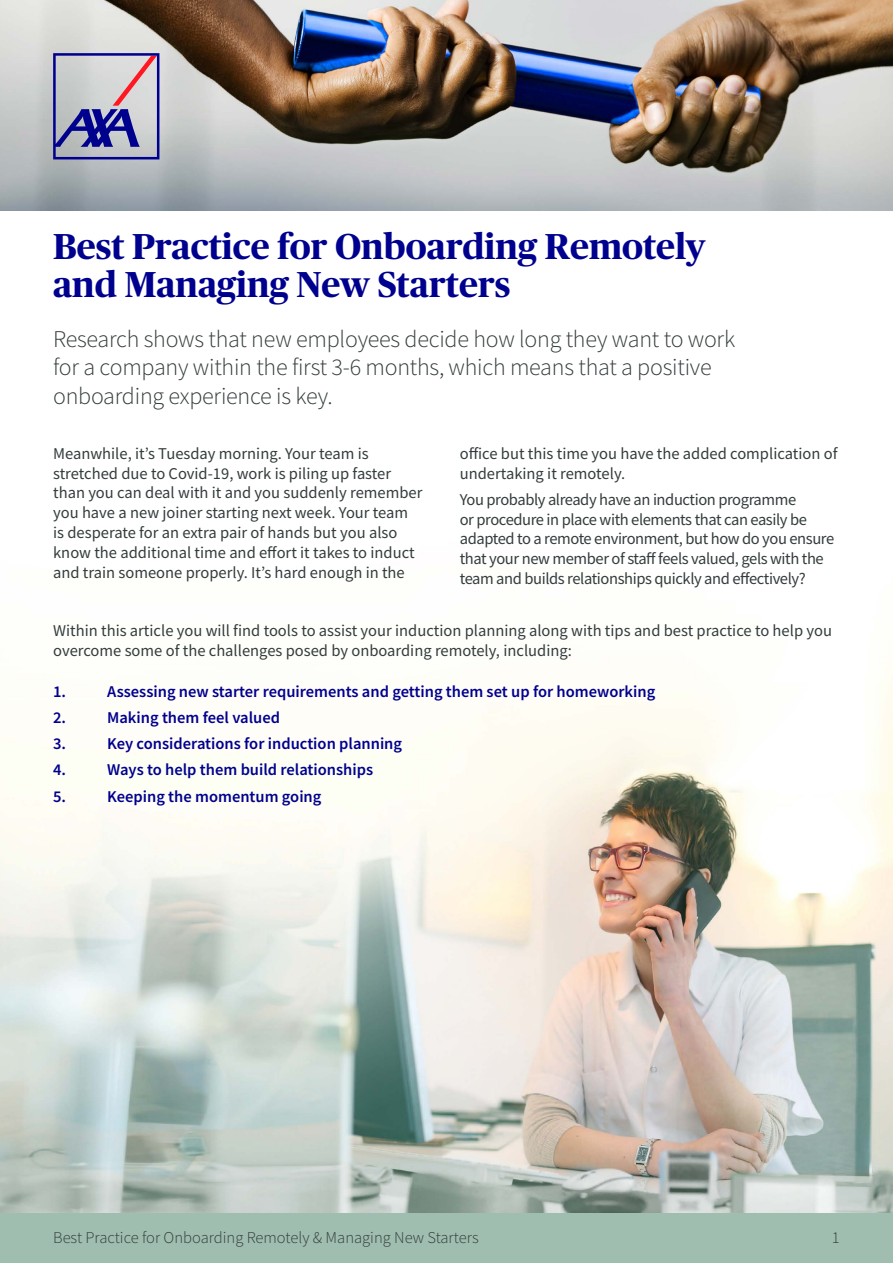
<style>
.page{position:relative;width:893px;height:1263px;background:#fff}
.page>*{position:absolute;margin:0;border:0;box-sizing:border-box;transform-origin:0 0}
.t1{font:700 36px/37.5px "Publico Headline";color:#00008f}
.t2{font:300 24px/28.8px "Source Sans Pro";letter-spacing:-.01em;color:#343c3d}
.t3{font:16.5px/19.8px "Source Sans Pro";color:#343c3d}
.t4{font:16.5px/19.8px "Source Sans Pro";letter-spacing:-.025em;color:#343c3d}
.t5{font:600 16.5px "Source Sans Pro";color:#00008f}
.t6{font:300 16.5px "Source Sans Pro";color:#343c3d}
</style>
<div class="page">
<div style="left:0;top:1210px;width:893px;height:53px;background:#9fbeaf"></div>
<img style="left:0;top:0;width:893px;height:210px">
<svg style="left:53px;top:53px;width:106px;height:106px;background:#a09cbc"></svg>
<img style="left:0;top:662px;width:893px;height:550px">
<h1 class="t1" style="left:53px;top:225px;width:654px">Best Practice for Onboarding Remotely and Managing New Starters</h1>
<h2 class="t2" style="left:53px;top:324px;width:683px">Research shows that new employees decide how long they want to work for a company within the first 3-6 months, which means that a positive onboarding experience is key.</h2>
<p class="t3" style="left:53px;top:443px;width:371px">Meanwhile, it’s Tuesday morning. Your team is stretched due to Covid-19, work is piling up faster than you can deal with it and you suddenly remember you have a new joiner starting next week. Your team is desperate for an extra pair of hands but you also know the additional time and effort it takes to induct and train someone properly. It’s hard enough in the</p>
<p class="t3" style="left:460px;top:443px;width:379px">office but this time you have the added complication of undertaking it remotely.</p>
<p class="t4" style="left:460px;top:489px;width:376px">You probably already have an induction programme<br>or procedure in place with elements that can easily be adapted to a remote environment, but how do you ensure that your new member of staff feels valued, gels with the team and builds relationships quickly and effectively?</p>
<p class="t3" style="left:53px;top:620px;width:780px">Within this article you will find tools to assist your induction planning along with tips and best practice to help you overcome some of the challenges posed by onboarding remotely, including:</p>
<p class="t5" style="left:53px;top:680px;width:15px">1.</p>
<p class="t5" style="left:107px;top:680px;width:550px">Assessing new starter requirements and getting them set up for homeworking</p>
<p class="t5" style="left:53px;top:707px;width:15px">2.</p>
<p class="t5" style="left:107px;top:707px;width:174px">Making them feel valued</p>
<p class="t5" style="left:53px;top:733px;width:15px">3.</p>
<p class="t5" style="left:107px;top:733px;width:296px">Key considerations for induction planning</p>
<p class="t5" style="left:53px;top:759px;width:15px">4.</p>
<p class="t5" style="left:107px;top:759px;width:268px">Ways to help them build relationships</p>
<p class="t5" style="left:53px;top:785px;width:15px">5.</p>
<p class="t5" style="left:107px;top:785px;width:216px">Keeping the momentum going</p>
<p class="t6" style="left:53px;top:1227px;width:427px">Best Practice for Onboarding Remotely &amp; Managing New Starters</p>
<p class="t6" style="left:832px;top:1227px;width:9px">1</p>
</div>
